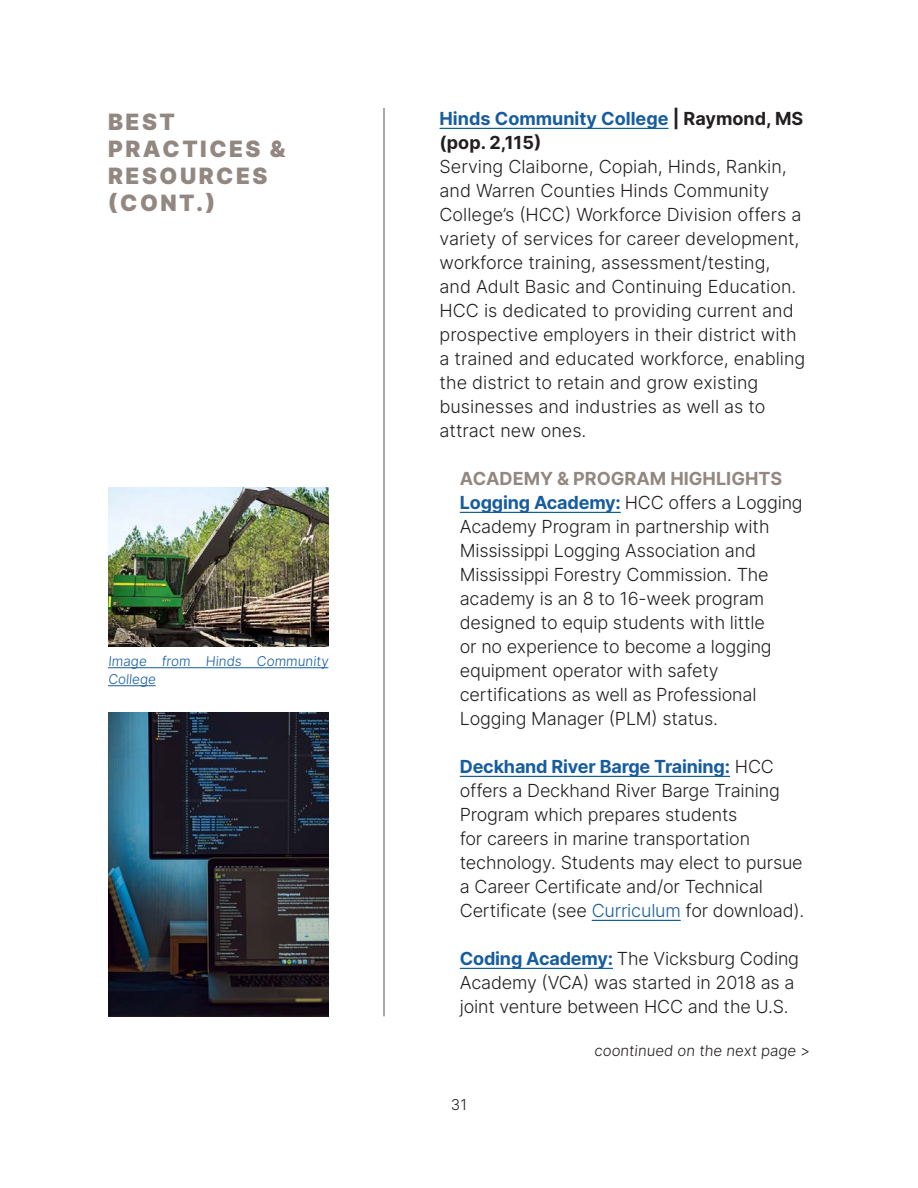
<style>
.page{position:relative;width:918px;height:1188px;background:#fff}
.page>*{position:absolute;margin:0;border:0;box-sizing:border-box;transform-origin:0 0}
.t1{font:900 22.5px/27px "Inter";letter-spacing:.11em;color:#938881}
.t2{font:300 18px/24px "Inter";letter-spacing:-.01em;color:#231f20}
.t3{font:700 18px/24px "Inter";color:#231f20}
.t4{font:700 18px "Inter";color:#938881}
.t5{font:300 15px "Inter";color:#231f20}
.t6{font:300 13.5px/18px "Inter";color:#175d9e}
.s1{color:#175d9e}
.s2{font-weight:700;color:#175d9e}
</style>
<div class="page">
<hr style="left:440px;top:128px;width:228px;height:1px;background:#175d9e">
<hr style="left:460px;top:512px;width:161px;height:1px;background:#175d9e">
<hr style="left:460px;top:776px;width:270px;height:1px;background:#175d9e">
<hr style="left:592px;top:920px;width:89px;height:1px;background:#175d9e">
<hr style="left:460px;top:968px;width:153px;height:1px;background:#175d9e">
<hr style="left:383px;top:108px;width:2px;height:908px;background:#938881">
<img style="left:108px;top:487px;width:220px;height:159px">
<img style="left:108px;top:712px;width:220px;height:304px">
<hr style="left:108px;top:667px;width:220px;height:1px;background:#175d9e">
<hr style="left:108px;top:685px;width:48px;height:1px;background:#175d9e">
<p class="t1" style="left:108px;top:108px;width:179px">BEST<br>PRACTICES &amp;</p>
<p class="t1" style="left:108px;top:162px;width:161px">RESOURCES</p>
<p class="t1" style="left:108px;top:189px;width:109px">(CONT.)</p>
<p class="t6" style="left:108px;top:651px;width:224px">Image from Hinds Community<br>College</p>
<p class="t3" style="left:440px;top:106px;width:365px"><span class="s1">Hinds Community College</span> | Raymond, MS (pop. 2,115)</p>
<p class="t2" style="left:440px;top:154px;width:367px">Serving Claiborne, Copiah, Hinds, Rankin, and Warren Counties Hinds Community College’s (HCC) Workforce Division offers a variety of services for career development, workforce training, assessment/testing, and Adult Basic and Continuing Education.<br>HCC is dedicated to providing current and prospective employers in their district with a trained and educated workforce, enabling the district to retain and grow existing businesses and industries as well as to attract new ones.</p>
<p class="t4" style="left:460px;top:466px;width:324px">ACADEMY &amp; PROGRAM HIGHLIGHTS</p>
<p class="t2" style="left:460px;top:490px;width:345px"><span class="s2">Logging Academy:</span> HCC offers a Logging Academy Program in partnership with Mississippi Logging Association and Mississippi Forestry Commission. The academy is an 8 to 16-week program designed to equip students with little<br>or no experience to become a logging equipment operator with safety certifications as well as Professional Logging Manager (PLM) status.</p>
<p class="t2" style="left:460px;top:754px;width:346px"><span class="s2">Deckhand River Barge Training:</span> HCC offers a Deckhand River Barge Training Program which prepares students<br>for careers in marine transportation technology. Students may elect to pursue a Career Certificate and/or Technical Certificate (see <span class="s1">Curriculum</span> for download).</p>
<p class="t2" style="left:460px;top:946px;width:341px"><span class="s2">Coding Academy:</span> The Vicksburg Coding<br>Academy (VCA) was started in 2018 as a joint venture between HCC and the U.S.</p>
<p class="t5" style="left:451px;top:1094px;width:18px">31</p>
<p class="t5" style="left:594px;top:1039px;width:219px">coontinued on the next page &gt;</p>
</div>
